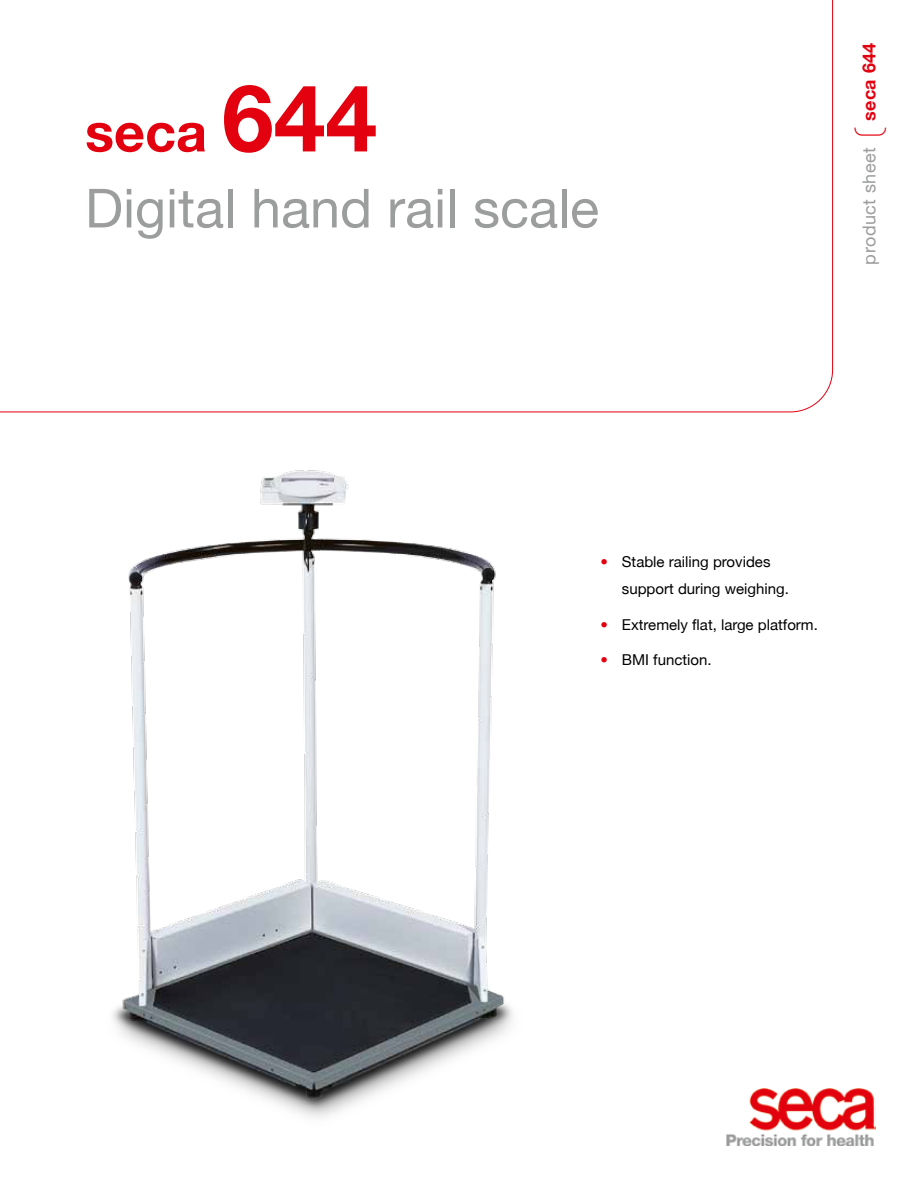
<style>
.page{position:relative;width:918px;height:1188px;background:#fff}
.page>*{position:absolute;margin:0;border:0;box-sizing:border-box;transform-origin:0 0}
.t1{font:54px/76.1px "secaglobal";color:#9c9d9d}
.t2{font:18px "secaglobal";letter-spacing:.025em;color:#9c9d9d}
.t3{font:700 18px "secaglobal";letter-spacing:.025em;color:#e3000f}
.t4{font:15px/27px "secaglobal";color:#000}
.s1{font-weight:700;color:#e3000f}
.s2{font-weight:700;font-size:93px;color:#e3000f}
.s3{color:#e3000f}
</style>
<div class="page">
<img style="left:112px;top:470px;width:401px;height:648px">
<img style="left:727px;top:1089px;width:148px;height:57px">
<svg style="left:0;top:0;width:833px;height:413px"></svg>
<h1 class="t1" style="left:85px;top:95px;width:516px"><span class="s1">seca</span> <span class="s2">644<br></span>Digital hand rail scale</h1>
<p class="t3" style="left:859px;top:121px;width:80px;rotate:-90deg">seca 644</p>
<p class="t2" style="left:859px;top:265px;width:119px;rotate:-90deg">product sheet</p>
<p class="t4" style="left:622px;top:548px;width:168px;text-indent:-21px"><span class="s3">•</span> Stable railing provides support during weighing.</p>
<p class="t4" style="left:601px;top:611px;width:219px"><span class="s3">•</span> Extremely flat, large platform.</p>
<p class="t4" style="left:601px;top:646px;width:112px"><span class="s3">•</span> BMI function.</p>
</div>
